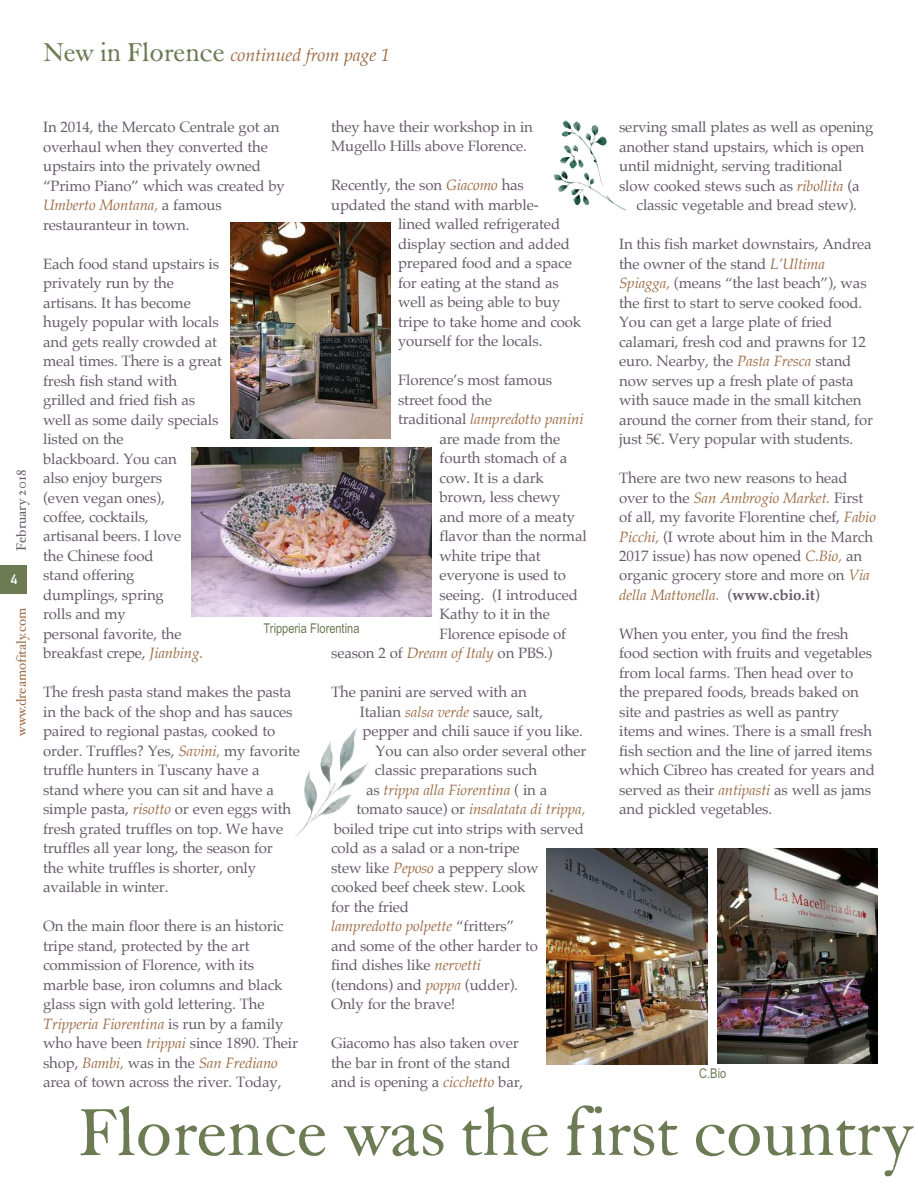
<style>
.page{position:relative;width:918px;height:1188px;background:#fff}
.page>*{position:absolute;margin:0;border:0;box-sizing:border-box;transform-origin:0 0}
.t1{font:69px "F Caslon Thirty ITC";letter-spacing:-.01em;color:#6d7b55}
.t2{font:italic 18px "Palatino";letter-spacing:-.01em;color:#9d6d47}
.t3{font:15px/19.5px "Palatino";letter-spacing:-.01em;color:#675b6a}
.t4{font:italic 15px "Palatino";letter-spacing:-.01em;color:#9d6d47}
.t5{font:13.5px "Arial Narrow";color:#6d7b55}
.t6{font:13.5px "Hoefler Text";color:#9d6d47}
.t7{font:13.5px "Hoefler Text";color:#675b6a}
.t8{font:13.5px "DIN Mittelschrift";color:#fff}
.s1{font-family:"F Caslon Thirty ITC";font-style:normal;font-size:27px;color:#6d7b55}
.s2{font-style:italic;color:#9d6d47}
.s3{font-style:normal;color:#675b6a}
.s4{font-weight:700}
</style>
<div class="page">
<div style="left:0;top:566px;width:27px;height:28px;background:#6d7b55"></div>
<img style="left:192px;top:448px;width:240px;height:169px">
<img style="left:717px;top:849px;width:161px;height:214px">
<img style="left:547px;top:849px;width:160px;height:216px">
<img style="left:230px;top:223px;width:161px;height:216px">
<svg style="left:554px;top:120px;width:72px;height:91px"></svg>
<svg style="left:331px;top:809px;width:8px;height:4px"></svg>
<svg style="left:320px;top:741px;width:13px;height:24px"></svg>
<img style="left:329px;top:761px;width:40px;height:48px">
<img style="left:295px;top:765px;width:36px;height:72px">
<p class="t2" style="left:43px;top:46px;width:348px"><span class="s1">New in Florence</span> continued from page 1</p>
<p class="t7" style="left:13px;top:550px;width:82px;rotate:-90deg">February 2018</p>
<p class="t8" style="left:11px;top:574px;width:8px">4</p>
<p class="t6" style="left:13px;top:736px;width:129px;rotate:-90deg">www.dreamofitaly.com</p>
<p class="t3" style="left:331px;top:118px;width:203px">they have their workshop in in<br>Mugello Hills above Florence.</p>
<p class="t3" style="left:331px;top:177px;width:194px">Recently, the son <span class="s2">Giacomo</span> has</p>
<p class="t3" style="left:331px;top:196px;width:209px">updated the stand with marble-</p>
<p class="t3" style="left:398px;top:216px;width:164px">lined walled refrigerated</p>
<p class="t3" style="left:398px;top:235px;width:173px">display section and added</p>
<p class="t3" style="left:398px;top:255px;width:175px">prepared food and a space</p>
<p class="t3" style="left:398px;top:274px;width:162px">for eating at the stand as</p>
<p class="t3" style="left:398px;top:294px;width:164px">well as being able to buy</p>
<p class="t3" style="left:398px;top:313px;width:185px">tripe to take home and cook</p>
<p class="t3" style="left:398px;top:333px;width:146px">yourself for the locals.</p>
<p class="t3" style="left:398px;top:372px;width:156px">Florence’s most famous</p>
<p class="t3" style="left:398px;top:391px;width:95px">street food the</p>
<p class="t4" style="left:398px;top:412px;width:187px"><span class="s3">traditional</span> lampredotto panini</p>
<p class="t3" style="left:440px;top:430px;width:122px">are made from the</p>
<p class="t3" style="left:440px;top:450px;width:129px">fourth stomach of a</p>
<p class="t3" style="left:440px;top:469px;width:106px">cow. It is a dark</p>
<p class="t3" style="left:440px;top:489px;width:122px">brown, less chewy</p>
<p class="t3" style="left:440px;top:508px;width:137px">and more of a meaty</p>
<p class="t3" style="left:440px;top:528px;width:149px">flavor than the normal</p>
<p class="t3" style="left:440px;top:547px;width:103px">white tripe that</p>
<p class="t3" style="left:440px;top:567px;width:128px">everyone is used to</p>
<p class="t3" style="left:440px;top:586px;width:140px">seeing. (I introduced</p>
<p class="t3" style="left:440px;top:606px;width:112px">Kathy to it in the</p>
<p class="t3" style="left:440px;top:625px;width:128px">Florence episode of</p>
<p class="t3" style="left:331px;top:645px;width:223px">season 2 of <span class="s2">Dream of Italy</span> on PBS.)</p>
<p class="t3" style="left:331px;top:684px;width:197px">The panini are served with an</p>
<p class="t3" style="left:360px;top:703px;width:185px">Italian <span class="s2">salsa verde</span> sauce, salt,</p>
<p class="t3" style="left:362px;top:723px;width:222px">pepper and chili sauce if you like.</p>
<p class="t3" style="left:376px;top:742px;width:212px">You can also order several other</p>
<p class="t3" style="left:375px;top:762px;width:164px">classic preparations such</p>
<p class="t4" style="left:366px;top:783px;width:183px"><span class="s3">as</span> trippa alla Fiorentina <span class="s3">( in a</span></p>
<p class="t4" style="left:356px;top:802px;width:231px"><span class="s3">tomato sauce) or</span> insalatata di trippa,</p>
<p class="t3" style="left:334px;top:820px;width:252px">boiled tripe cut into strips with served</p>
<p class="t3" style="left:331px;top:840px;width:190px">cold as a salad or a non-tripe</p>
<p class="t3" style="left:331px;top:859px;width:209px">stew like <span class="s2">Peposo</span> a peppery slow</p>
<p class="t3" style="left:331px;top:879px;width:196px">cooked beef cheek stew. Look</p>
<p class="t3" style="left:331px;top:898px;width:80px">for the fried</p>
<p class="t4" style="left:331px;top:919px;width:185px">lampredotto polpette <span class="s3">“fritters”</span></p>
<p class="t3" style="left:331px;top:937px;width:209px">and some of the other harder to</p>
<p class="t3" style="left:331px;top:957px;width:151px">find dishes like <span class="s2">nervetti</span></p>
<p class="t3" style="left:331px;top:976px;width:188px">(tendons) and <span class="s2">poppa</span> (udder).</p>
<p class="t3" style="left:331px;top:996px;width:126px">Only for the brave!</p>
<p class="t3" style="left:331px;top:1035px;width:194px">Giacomo has also taken over the bar in front of the stand and is opening a <span class="s2">cicchetto</span> bar,</p>
<p class="t3" style="left:43px;top:118px;width:243px">In 2014, the Mercato Centrale got an overhaul when they converted the upstairs into the privately owned “Primo Piano” which was created by<br><span class="s2">Umberto Montana,</span> a famous restauranteur in town.</p>
<p class="t3" style="left:43px;top:255px;width:180px">Each food stand upstairs is privately run by the artisans. It has become hugely popular with locals and gets really crowded at meal times. There is a great fresh fish stand with grilled and fried fish as well as some daily specials listed on the<br>blackboard. You can<br>also enjoy burgers<br>(even vegan ones),<br>coffee, cocktails,<br>artisanal beers. I love<br>the Chinese food<br>stand offering<br>dumplings, spring<br>rolls and my<br>personal favorite, the breakfast crepe, <span class="s2">Jianbing.</span></p>
<p class="t3" style="left:43px;top:684px;width:258px">The fresh pasta stand makes the pasta in the back of the shop and has sauces paired to regional pastas, cooked to order. Truffles? Yes, <span class="s2">Savini,</span> my favorite truffle hunters in Tuscany have a<br>stand where you can sit and have a simple pasta, <span class="s2">risotto</span> or even eggs with fresh grated truffles on top. We have truffles all year long, the season for<br>the white truffles is shorter, only available in winter.</p>
<p class="t3" style="left:43px;top:918px;width:257px">On the main floor there is an historic tripe stand, protected by the art commission of Florence, with its marble base, iron columns and black glass sign with gold lettering. The <span class="s2">Tripperia Fiorentina</span> is run by a family who have been <span class="s2">trippai</span> since 1890. Their shop, <span class="s2">Bambi,</span> was in the <span class="s2">San Frediano </span>area of town across the river. Today,</p>
<p class="t5" style="left:264px;top:620px;width:97px">Tripperia Florentina</p>
<p class="t3" style="left:619px;top:118px;width:256px">serving small plates as well as opening</p>
<p class="t3" style="left:619px;top:138px;width:247px">another stand upstairs, which is open</p>
<p class="t3" style="left:619px;top:157px;width:225px">until midnight, serving traditional</p>
<p class="t3" style="left:619px;top:177px;width:242px">slow cooked stews such as <span class="s2">ribollita</span> (a</p>
<p class="t3" style="left:637px;top:196px;width:222px">classic vegetable and bread stew).</p>
<p class="t3" style="left:619px;top:235px;width:255px">In this fish market downstairs, Andrea the owner of the stand <span class="s2">L’Ultima Spiagga,</span> (means “the last beach”), was the first to start to serve cooked food.<br>You can get a large plate of fried calamari, fresh cod and prawns for 12 euro. Nearby, the <span class="s2">Pasta Fresca</span> stand now serves up a fresh plate of pasta with sauce made in the small kitchen around the corner from their stand, for just 5€. Very popular with students.</p>
<p class="t3" style="left:619px;top:469px;width:258px">There are two new reasons to head over to the <span class="s2">San Ambrogio Market.</span> First of all, my favorite Florentine chef, <span class="s2">Fabio Picchi,</span> (I wrote about him in the March 2017 issue) has now opened <span class="s2">C.Bio,</span> an organic grocery store and more on <span class="s2">Via della Mattonella.</span> (<span class="s4">www.cbio.it</span>)</p>
<p class="t3" style="left:619px;top:625px;width:257px">When you enter, you find the fresh food section with fruits and vegetables from local farms. Then head over to the prepared foods, breads baked on site and pastries as well as pantry items and wines. There is a small fresh fish section and the line of jarred items which Cibreo has created for years and served as their <span class="s2">antipasti</span> as well as jams and pickled vegetables.</p>
<p class="t5" style="left:699px;top:1065px;width:29px">C.Bio</p>
<h1 class="t1" style="left:77px;top:1107px;width:839px">Florence was the first country</h1>
</div>
